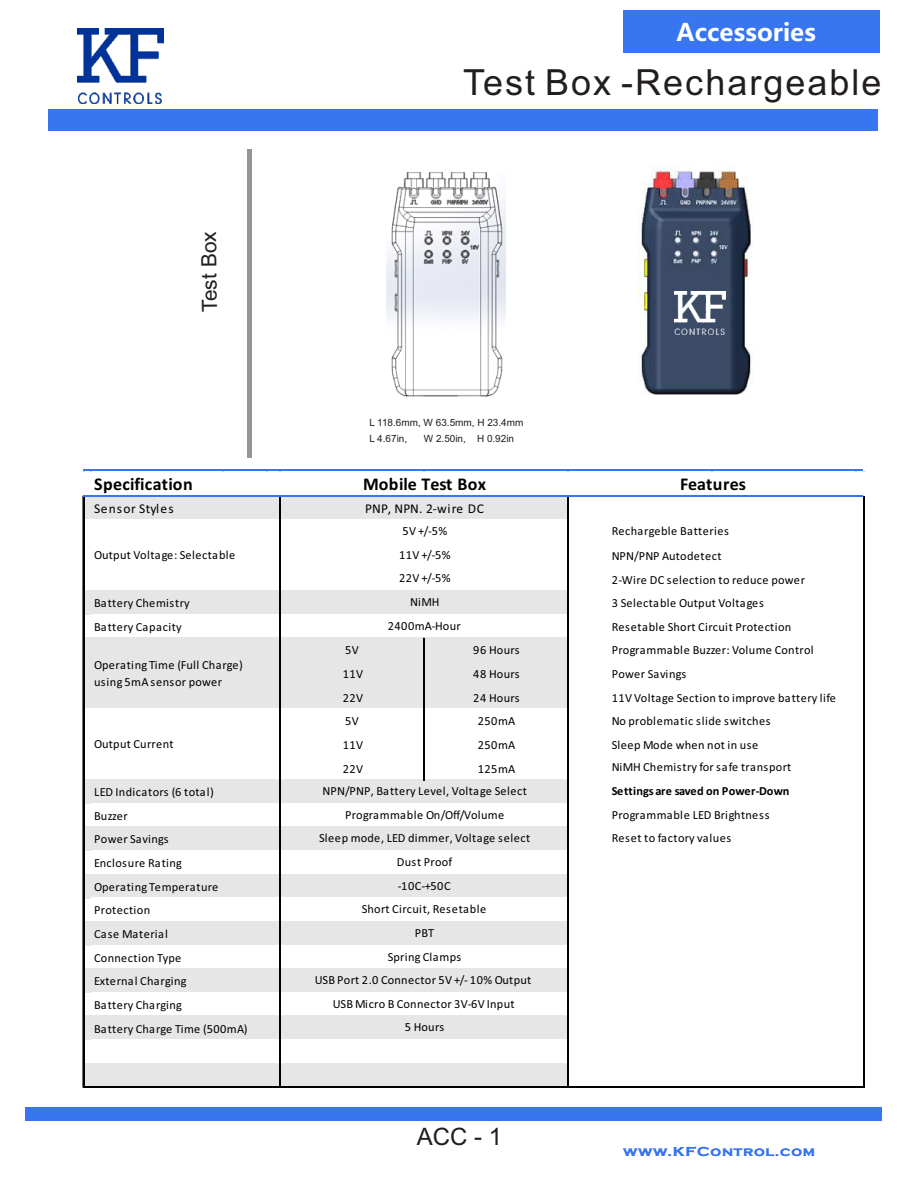
<style>
.page{position:relative;width:918px;height:1188px;background:#fff}
.page>*{position:absolute;margin:0;border:0;box-sizing:border-box;transform-origin:0 0}
.t1{font:36px "Arial";letter-spacing:.055em;color:#221e1f}
.t2{font:700 24px "Microsoft Ya Hei";color:#fff}
.t3{font:24px "Arial";color:#221e1f}
.t4{font:21px "Arial";color:#221e1f}
.t5{font:700 18px "Calibri";color:#000}
.t6{font:700 13.5px "Copperplate Gothic";letter-spacing:.05em;color:#3775f1;scale:1.11 1}
.t7{font:13.5px "Calibri";letter-spacing:.02em;color:#000}
.t8{font:13.5px "Calibri";letter-spacing:.04em;color:#000}
.t9{font:12.3px/23.7px "Calibri";letter-spacing:.02em;color:#000}
.t10{font:700 12.3px "Calibri";letter-spacing:.005em;color:#000}
.t11{font:9.9px "Arial";color:#221e1f}
</style>
<div class="page">
<div style="left:83px;top:496px;width:486px;height:25px;background:#e7e6e6"></div>
<div style="left:83px;top:519px;width:783px;height:72px;background:#fff"></div>
<div style="left:83px;top:590px;width:486px;height:25px;background:#e7e6e6"></div>
<div style="left:91px;top:614px;width:775px;height:25px;background:#fff"></div>
<div style="left:83px;top:638px;width:486px;height:72px;background:#e7e6e6"></div>
<div style="left:83px;top:708px;width:783px;height:72px;background:#fff"></div>
<div style="left:83px;top:779px;width:486px;height:25px;background:#e7e6e6"></div>
<div style="left:91px;top:803px;width:775px;height:25px;background:#fff"></div>
<div style="left:83px;top:827px;width:486px;height:24px;background:#e7e6e6"></div>
<div style="left:91px;top:850px;width:775px;height:25px;background:#fff"></div>
<div style="left:83px;top:874px;width:486px;height:25px;background:#e7e6e6"></div>
<div style="left:91px;top:897px;width:775px;height:25px;background:#fff"></div>
<div style="left:83px;top:921px;width:486px;height:25px;background:#e7e6e6"></div>
<div style="left:91px;top:945px;width:775px;height:24px;background:#fff"></div>
<div style="left:83px;top:968px;width:486px;height:25px;background:#e7e6e6"></div>
<div style="left:91px;top:992px;width:775px;height:25px;background:#fff"></div>
<div style="left:83px;top:1016px;width:486px;height:24px;background:#e7e6e6"></div>
<div style="left:91px;top:1039px;width:775px;height:25px;background:#fff"></div>
<div style="left:83px;top:1063px;width:486px;height:25px;background:#e7e6e6"></div>
<hr style="left:280px;top:496px;width:1px;height:496px;background:#000">
<hr style="left:424px;top:638px;width:1px;height:142px;background:#000">
<hr style="left:83px;top:496px;width:1px;height:592px;background:#000">
<hr style="left:280px;top:992px;width:1px;height:95px;background:#000">
<hr style="left:568px;top:496px;width:1px;height:592px;background:#000">
<hr style="left:84px;top:1086px;width:781px;height:1px;background:#000">
<hr style="left:84px;top:1087px;width:781px;height:1px;background:#000">
<hr style="left:863px;top:496px;width:1px;height:592px;background:#000">
<hr style="left:864px;top:496px;width:1px;height:592px;background:#000">
<img style="left:77px;top:28px;width:86px;height:76px">
<div style="left:26px;top:1108px;width:856px;height:13px;background:#3775f1"></div>
<div style="left:48px;top:109px;width:830px;height:21px;background:#3775f1"></div>
<div style="left:623px;top:11px;width:257px;height:42px;background:#3775f1"></div>
<hr style="left:84px;top:469px;width:779px;height:2px;background:#3775f1">
<hr style="left:84px;top:495px;width:779px;height:2px;background:#3775f1">
<img style="left:386px;top:172px;width:120px;height:225px">
<img style="left:638px;top:166px;width:114px;height:229px">
<img style="left:674px;top:292px;width:52px;height:43px">
<h3 class="t4" style="left:195px;top:312px;width:82px;rotate:-91deg">Test Box</h3>
<h3 class="t5" style="left:94px;top:472px;width:100px">Specification</h3>
<p class="t8" style="left:94px;top:499px;width:81px">Sensor Styles</p>
<p class="t9" style="left:94px;top:543px;width:143px">Output Voltage: Selectable</p>
<h2 class="t2" style="left:634px;top:16px;width:233px">Inductive-Standard</h2>
<h1 class="t1" style="left:463px;top:57px;width:420px">Test Box -Rechargeable</h1>
<h2 class="t2" style="left:677px;top:16px;width:141px">Accessories</h2>
<p class="t11" style="left:369px;top:416px;width:155px">L 118.6mm, W 63.5mm, H 23.4mm</p>
<p class="t11" style="left:369px;top:431px;width:39px">L 4.67in,</p>
<p class="t11" style="left:424px;top:431px;width:92px">W 2.50in, H 0.92in</p>
<h3 class="t5" style="left:363px;top:472px;width:125px">Mobile Test Box</h3>
<h3 class="t5" style="left:680px;top:472px;width:67px">Features</h3>
<p class="t7" style="left:365px;top:499px;width:120px">PNP, NPN. 2-wire DC</p>
<p class="t9" style="left:402px;top:519px;width:46px">5V +/-5%</p>
<p class="t9" style="left:399px;top:543px;width:53px">11V +/-5%<br>22V +/-5%</p>
<p class="t9" style="left:612px;top:519px;width:119px">Rechargeble Batteries</p>
<p class="t9" style="left:612px;top:544px;width:195px">NPN/PNP Autodetect<br>2-Wire DC selection to reduce power</p>
<p class="t9" style="left:388px;top:590px;width:74px;text-align:center">NiMH<br>2400mA-Hour</p>
<p class="t9" style="left:94px;top:591px;width:97px">Battery Chemistry</p>
<p class="t9" style="left:612px;top:591px;width:154px">3 Selectable Output Voltages</p>
<p class="t9" style="left:94px;top:615px;width:89px">Battery Capacity</p>
<p class="t9" style="left:612px;top:615px;width:181px">Resetable Short Circuit Protection</p>
<p class="t9" style="left:345px;top:638px;width:15px">5V</p>
<p class="t9" style="left:473px;top:638px;width:48px">96 Hours</p>
<p class="t9" style="left:612px;top:638px;width:203px">Programmable Buzzer: Volume Control</p>
<p class="t9" style="left:343px;top:662px;width:22px">11V</p>
<p class="t9" style="left:473px;top:662px;width:48px">48 Hours</p>
<p class="t9" style="left:612px;top:662px;width:76px">Power Savings</p>
<p class="t9" style="left:343px;top:685px;width:22px">22V</p>
<p class="t9" style="left:473px;top:685px;width:48px">24 Hours</p>
<p class="t9" style="left:612px;top:685px;width:226px">11V Voltage Section to improve battery life</p>
<p class="t9" style="left:345px;top:709px;width:15px">5V</p>
<p class="t9" style="left:478px;top:709px;width:39px">250mA</p>
<p class="t9" style="left:612px;top:709px;width:160px">No problematic slide switches</p>
<p class="t9" style="left:343px;top:733px;width:22px">11V</p>
<p class="t9" style="left:478px;top:733px;width:39px">250mA</p>
<p class="t9" style="left:612px;top:733px;width:148px">Sleep Mode when not in use</p>
<p class="t9" style="left:343px;top:756px;width:22px">22V</p>
<p class="t9" style="left:478px;top:756px;width:39px">125mA</p>
<p class="t9" style="left:94px;top:780px;width:155px">LED Indicators (6 total)<br>Buzzer<br>Power Savings<br>Enclosure Rating<br>Operating Temperature<br>Protection<br>Case Material<br>Connection Type<br>External Charging<br>Battery Charging<br>Battery Charge Time (500mA)</p>
<p class="t9" style="left:94px;top:656px;width:150px;line-height:17px">Operating Time (Full Charge) using 5mA sensor power</p>
<p class="t9" style="left:94px;top:732px;width:81px">Output Current</p>
<p class="t9" style="left:612px;top:755px;width:181px">NiMH Chemistry for safe transport</p>
<p class="t9" style="left:323px;top:779px;width:206px">NPN/PNP, Battery Level, Voltage Select</p>
<p class="t10" style="left:612px;top:782px;width:179px">Settings are saved on Power-Down</p>
<p class="t9" style="left:345px;top:802px;width:161px">Programmable On/Off/Volume</p>
<p class="t9" style="left:612px;top:802px;width:159px">Programmable LED Brightness</p>
<p class="t9" style="left:319px;top:826px;width:213px">Sleep mode, LED dimmer, Voltage select</p>
<p class="t9" style="left:612px;top:826px;width:121px">Reset to factory values</p>
<p class="t9" style="left:397px;top:850px;width:57px">Dust Proof</p>
<p class="t9" style="left:362px;top:873px;width:126px;text-align:center">-10C-+50C<br>Short Circuit, Resetable<br>PBT</p>
<p class="t9" style="left:315px;top:944px;width:218px;text-align:center">Spring Clamps<br>USB Port 2.0 Connector 5V +/- 10% Output<br>USB Micro B Connector 3V-6V Input<br>5 Hours</p>
<h2 class="t3" style="left:417px;top:1121px;width:87px">ACC - 1</h2>
<p class="t6" style="left:623px;top:1144px;width:175px">www.KFControl.com</p>
</div>
